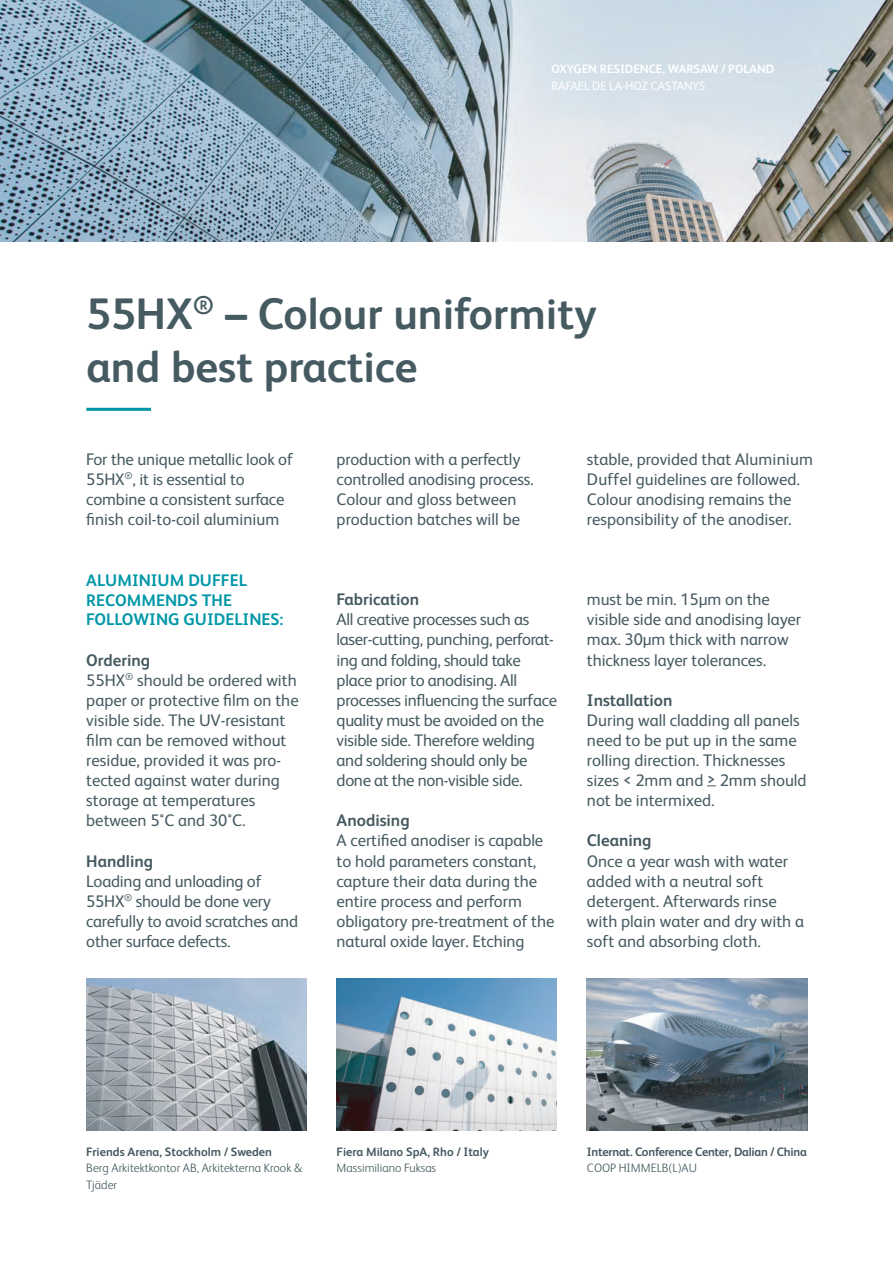
<style>
.page{position:relative;width:893px;height:1263px;background:#fff}
.page>*{position:absolute;margin:0;border:0;box-sizing:border-box;transform-origin:0 0}
.t1{font:700 44.1px/52.9px "FS Albert";color:#465a61}
.t2{font:16.8px/20.1px "FS Albert";letter-spacing:-.005em;color:#465a61}
.t3{font:700 16.8px/19.5px "FS Albert";color:#0097a8}
.t4{font:700 16.8px "FS Albert";color:#465a61}
.t5{font:700 12.15px "FS Albert";letter-spacing:-.015em;color:#465a61}
.t6{font:300 12.15px/16.8px "FS Albert";color:#465a61}
.t7{font:700 12.15px "FS Albert";letter-spacing:-.005em;color:#fff}
.t8{font:12.15px "FS Albert";letter-spacing:-.005em;color:#fff}
.s1{font-weight:700}
</style>
<div class="page">
<img style="left:337px;top:979px;width:220px;height:152px">
<img style="left:587px;top:979px;width:220px;height:152px">
<img style="left:0;top:0;width:893px;height:242px">
<img style="left:86px;top:979px;width:220px;height:152px">
<hr style="left:86px;top:408px;width:65px;height:3px;background:#0097a8">
<p class="t7" style="left:551px;top:61px;width:225px">OXYGEN RESIDENCE, WARSAW / POLAND</p>
<p class="t8" style="left:551px;top:78px;width:156px">RAFAEL DE LA-HOZ CASTANYS</p>
<h1 class="t1" style="left:86px;top:286px;width:512px">55HX<sup>®</sup> – Colour uniformity and best practice</h1>
<p class="t2" style="left:86px;top:448px;width:208px">For the unique metallic look of<br>55HX<sup>®</sup>, it is essential to combine a consistent surface</p>
<p class="t2" style="left:337px;top:448px;width:198px">production with a perfectly controlled anodising process.<br>Colour and gloss between</p>
<p class="t2" style="left:86px;top:509px;width:195px">finish coil-to-coil aluminium</p>
<p class="t2" style="left:337px;top:509px;width:185px">production batches will be</p>
<p class="t3" style="left:86px;top:570px;width:199px">ALUMINIUM DUFFEL<br>RECOMMENDS THE<br>FOLLOWING GUIDELINES:</p>
<p class="t2" style="left:86px;top:649px;width:212px"><span class="s1">Ordering<br></span>55HX<sup>®</sup> should be ordered with</p>
<p class="t2" style="left:86px;top:709px;width:201px">visible side. The UV-resistant</p>
<p class="t2" style="left:86px;top:689px;width:214px">paper or protective film on the</p>
<p class="t2" style="left:86px;top:729px;width:202px">film can be removed without residue, provided it was pro&shy;tected against water during storage at temperatures between 5°C and 30°C.</p>
<p class="t4" style="left:86px;top:849px;width:68px">Handling</p>
<p class="t2" style="left:86px;top:870px;width:213px">Loading and unloading of<br>55HX<sup>®</sup> should be done very carefully to avoid scratches and other surface defects.</p>
<p class="t4" style="left:337px;top:588px;width:84px">Fabrication</p>
<p class="t2" style="left:337px;top:609px;width:219px">All creative processes such as laser-cutting, punching, perforat&shy;ing and folding, should take place prior to anodising. All</p>
<p class="t2" style="left:337px;top:709px;width:209px">quality must be avoided on the</p>
<p class="t2" style="left:337px;top:690px;width:222px">processes influencing the surface</p>
<p class="t2" style="left:337px;top:729px;width:200px">visible side. Therefore welding and soldering should only be done at the non-visible side.</p>
<p class="t4" style="left:337px;top:809px;width:75px">Anodising</p>
<p class="t2" style="left:337px;top:850px;width:201px">to hold parameters constant,</p>
<p class="t2" style="left:337px;top:829px;width:208px">A certified anodiser is capable</p>
<p class="t2" style="left:337px;top:870px;width:219px">capture their data during the entire process and perform obligatory pre-treatment of the natural oxide layer. Etching</p>
<p class="t2" style="left:587px;top:448px;width:228px">stable, provided that Aluminium<br>Duffel guidelines are followed.<br>Colour anodising remains the responsibility of the anodiser.</p>
<p class="t2" style="left:587px;top:589px;width:216px">must be min. 15μm on the visible side and anodising layer max. 30μm thick with narrow thickness layer tolerances.</p>
<p class="t4" style="left:587px;top:689px;width:87px">Installation</p>
<p class="t2" style="left:587px;top:709px;width:221px">During wall cladding all panels need to be put up in the same rolling direction. Thicknesses sizes &lt; 2mm and &gt; 2mm should not be intermixed.</p>
<p class="t4" style="left:587px;top:829px;width:66px">Cleaning</p>
<p class="t2" style="left:587px;top:850px;width:219px">Once a year wash with water added with a neutral soft detergent. Afterwards rinse with plain water and dry with a soft and absorbing cloth.</p>
<p class="t5" style="left:86px;top:1143px;width:187px">Friends Arena, Stockholm / Sweden</p>
<p class="t6" style="left:86px;top:1159px;width:217px">Berg Arkitektkontor AB, Arkitekterna Krook &amp;<br>Tjäder</p>
<p class="t5" style="left:337px;top:1143px;width:154px">Fiera Milano SpA, Rho / Italy</p>
<p class="t6" style="left:337px;top:1159px;width:101px">Massimiliano Fuksas</p>
<p class="t5" style="left:587px;top:1143px;width:221px">Internat. Conference Center, Dalian / China</p>
<p class="t6" style="left:587px;top:1159px;width:112px">COOP HIMMELB(L)AU</p>
</div>
